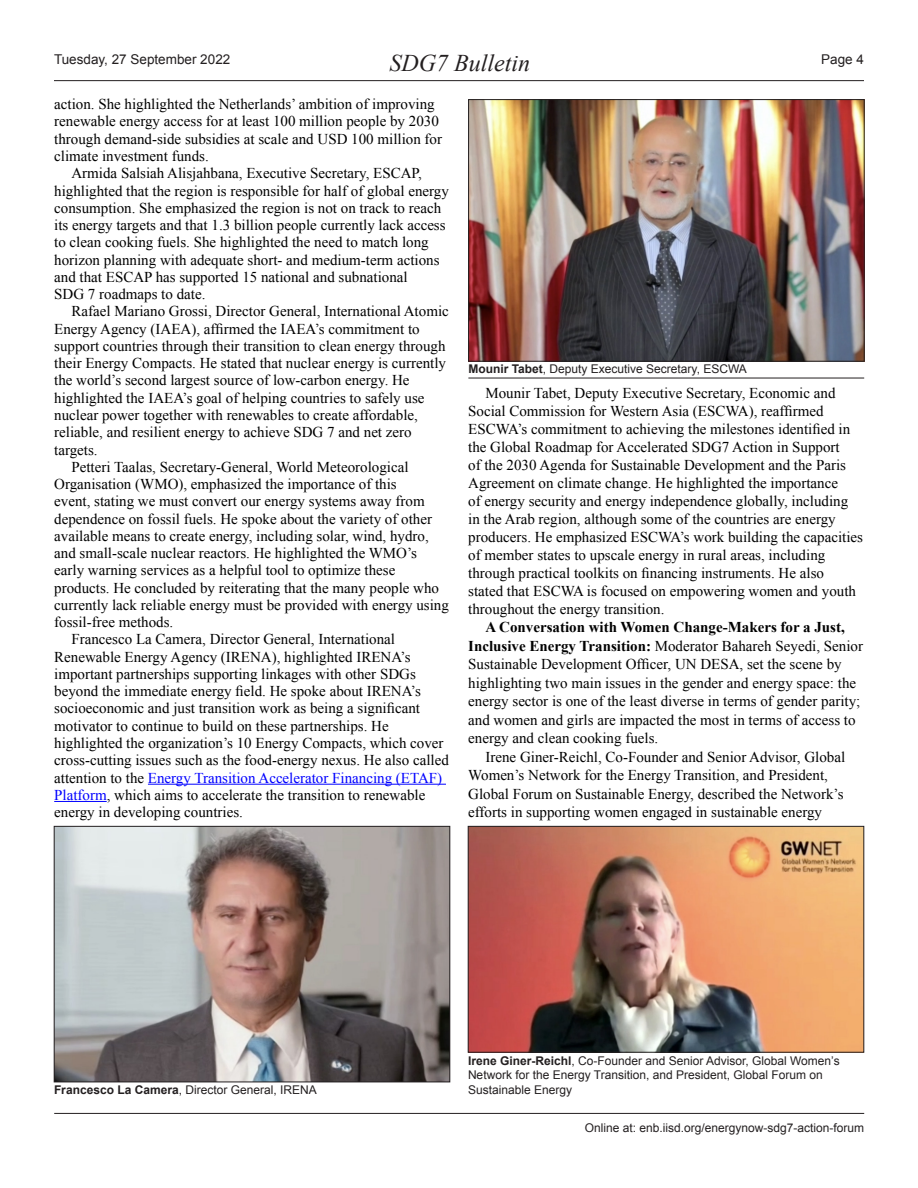
<style>
.page{position:relative;width:918px;height:1188px;background:#fff}
.page>*{position:absolute;margin:0;border:0;box-sizing:border-box;transform-origin:0 0}
.t1{font:italic 24px "Times New Roman";color:#231f20}
.ENB_-_Body{font:15px/17.2px "Times New Roman";color:#000}
.t2{font:13.5px "Arial";color:#231f20}
.t3{font:12px/14.4px "Arial";color:#231f20}
.s1{color:#00f}
.s2{font-weight:700}
</style>
<div class="page">
<hr style="left:54px;top:80px;width:810px;height:1px;background:#231f20">
<hr style="left:54px;top:1113px;width:810px;height:1px;background:#231f20">
<hr style="left:148px;top:784px;width:298px;height:1px;background:#00f">
<hr style="left:54px;top:801px;width:53px;height:1px;background:#00f">
<img style="left:56px;top:828px;width:392px;height:252px">
<div style="left:54px;top:826px;width:396px;height:256px;border:1px solid #231f20"></div>
<hr style="left:468px;top:378px;width:396px;height:1px;background:#231f20">
<img style="left:470px;top:828px;width:392px;height:222px">
<div style="left:468px;top:826px;width:396px;height:226px;border:1px solid #231f20"></div>
<img style="left:470px;top:101px;width:392px;height:258px">
<div style="left:468px;top:99px;width:396px;height:262px;border:1px solid #231f20"></div>
<p class="t2" style="left:54px;top:50px;width:178px">Tuesday, 27 September 2022</p>
<p class="t2" style="left:821px;top:50px;width:44px">Page 4</p>
<h1 class="t1" style="left:390px;top:46px;width:142px">SDG7 Bulletin</h1>
<p class="ENB_-_Body" style="left:54px;top:95px;width:389px">action. She highlighted the Netherlands’ ambition of improving renewable energy access for at least 100 million people by 2030 through demand-side subsidies at scale and USD 100 million for climate investment funds.</p>
<p class="ENB_-_Body" style="left:54px;top:164px;width:396px;text-indent:17px">Armida Salsiah Alisjahbana, Executive Secretary, ESCAP, highlighted that the region is responsible for half of global energy consumption. She emphasized the region is not on track to reach its energy targets and that 1.3 billion people currently lack access to clean cooking fuels. She highlighted the need to match long horizon planning with adequate short- and medium-term actions and that ESCAP has supported 15 national and subnational<br>SDG 7 roadmaps to date.</p>
<p class="ENB_-_Body" style="left:54px;top:303px;width:396px;text-indent:17px">Rafael Mariano Grossi, Director General, International Atomic Energy Agency (IAEA), affirmed the IAEA’s commitment to support countries through their transition to clean energy through their Energy Compacts. He stated that nuclear energy is currently the world’s second largest source of low-carbon energy. He highlighted the IAEA’s goal of helping countries to safely use nuclear power together with renewables to create affordable, reliable, and resilient energy to achieve SDG 7 and net zero targets.</p>
<p class="ENB_-_Body" style="left:54px;top:458px;width:396px;text-indent:17px">Petteri Taalas, Secretary-General, World Meteorological Organisation (WMO), emphasized the importance of this<br>event, stating we must convert our energy systems away from dependence on fossil fuels. He spoke about the variety of other available means to create energy, including solar, wind, hydro, and small-scale nuclear reactors. He highlighted the WMO’s early warning services as a helpful tool to optimize these products. He concluded by reiterating that the many people who currently lack reliable energy must be provided with energy using fossil-free methods.</p>
<p class="ENB_-_Body" style="left:54px;top:631px;width:396px;text-indent:17px">Francesco La Camera, Director General, International Renewable Energy Agency (IRENA), highlighted IRENA’s important partnerships supporting linkages with other SDGs beyond the immediate energy field. He spoke about IRENA’s socioeconomic and just transition work as being a significant motivator to continue to build on these partnerships. He highlighted the organization’s 10 Energy Compacts, which cover cross-cutting issues such as the food-energy nexus. He also called attention to the <span class="s1">Energy Transition Accelerator Financing (ETAF)<br>Platform</span>, which aims to accelerate the transition to renewable energy in developing countries.</p>
<p class="t3" style="left:468px;top:362px;width:280px"><span class="s2">Mounir Tabet</span>, Deputy Executive Secretary, ESCWA</p>
<p class="ENB_-_Body" style="left:468px;top:383px;width:396px;line-height:18px;text-indent:17px">Mounir Tabet, Deputy Executive Secretary, Economic and Social Commission for Western Asia (ESCWA), reaffirmed ESCWA’s commitment to achieving the milestones identified in the Global Roadmap for Accelerated SDG7 Action in Support<br>of the 2030 Agenda for Sustainable Development and the Paris Agreement on climate change. He highlighted the importance<br>of energy security and energy independence globally, including in the Arab region, although some of the countries are energy producers. He emphasized ESCWA’s work building the capacities of member states to upscale energy in rural areas, including through practical toolkits on financing instruments. He also<br>stated that ESCWA is focused on empowering women and youth throughout the energy transition.</p>
<p class="ENB_-_Body" style="left:468px;top:618px;width:396px;line-height:18.6px;text-indent:17px"><span class="s2">A Conversation with Women Change-Makers for a Just, Inclusive Energy Transition:</span> Moderator Bahareh Seyedi, Senior Sustainable Development Officer, UN DESA, set the scene by highlighting two main issues in the gender and energy space: the energy sector is one of the least diverse in terms of gender parity; and women and girls are impacted the most in terms of access to energy and clean cooking fuels.</p>
<p class="ENB_-_Body" style="left:468px;top:748px;width:379px;line-height:18.3px;text-indent:17px">Irene Giner-Reichl, Co-Founder and Senior Advisor, Global Women’s Network for the Energy Transition, and President, Global Forum on Sustainable Energy, described the Network’s efforts in supporting women engaged in sustainable energy</p>
<p class="t3" style="left:54px;top:1082px;width:264px"><span class="s2">Francesco La Camera</span>, Director General, IRENA</p>
<p class="t3" style="left:468px;top:1054px;width:373px"><span class="s2">Irene Giner-Reichl</span>, Co-Founder and Senior Advisor, Global Women’s<br>Network for the Energy Transition, and President, Global Forum on<br>Sustainable Energy</p>
<p class="t3" style="left:585px;top:1121px;width:281px">Online at: enb.iisd.org/energynow-sdg7-action-forum</p>
</div>
